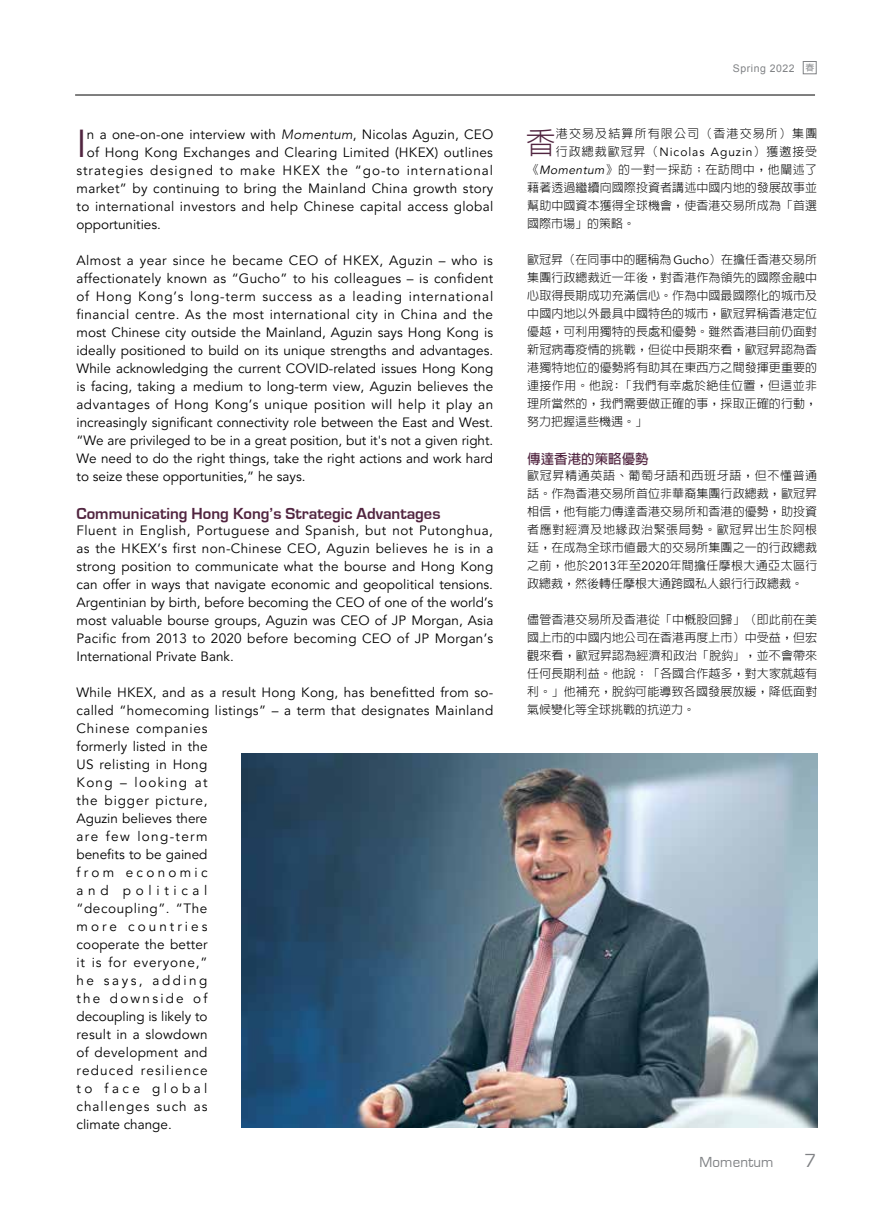
<style>
.page{position:relative;width:893px;height:1212px;background:#fff}
.page>*{position:absolute;margin:0;border:0;box-sizing:border-box;transform-origin:0 0}
.t1{font:38.85px "Avenir";color:#512540}
.t2{font:300 30px "AR Hei B5";color:#512540}
.t3{font:19.5px "Eurostile";color:#808285}
.t4{font:700 16.5px "Eurostile";color:#512540}
.t5{font:15px "Eurostile";letter-spacing:.01em;color:#808285}
.t6{font:13.5px/18px "Avenir";letter-spacing:.025em;color:#000;text-align:justify}
.t7{font:13.5px "Avenir";letter-spacing:.07em;color:#000}
.t8{font:13.5px "Avenir";color:#000}
.t9{font:700 13.5px "AR Hei B5";color:#512540}
.t10{font:300 12px/18px "AR Hei B5";letter-spacing:.005em;color:#000;text-align:justify}
.t11{font:300 12px "AR Hei B5";letter-spacing:.08em;color:#000}
.t12{font:300 12px "AR Hei B5";letter-spacing:.04em;color:#000}
.t13{font:300 12px "AR Hei B5";letter-spacing:.095em;color:#000}
.t14{font:10.5px "Arial";letter-spacing:.05em;color:#808285}
.s1{font-weight:300;font-style:italic}
.s2{font-family:"AR Hei B5";font-weight:500;font-size:9px}
.s3{font-family:"Avenir";font-weight:400}
.s4{font-family:"Avenir";font-weight:400;font-style:italic}
</style>
<div class="page">
<hr style="left:75px;top:95px;width:740px;height:1px;background:#000">
<div style="left:803px;top:61px;width:13px;height:13px;border:1px solid #808285"></div>
<svg style="left:721px;top:650px;width:11px;height:11px"></svg>
<svg style="left:624px;top:686px;width:11px;height:11px"></svg>
<img style="left:242px;top:753px;width:576px;height:375px">
<h1 class="t1" style="left:77px;top:121px;width:12px">I</h1>
<p class="t6" style="left:87px;top:126px;width:408px">n a one-on-one interview with <span class="s1">Momentum</span>, Nicolas Aguzin, CEO</p>
<p class="t6" style="left:87px;top:144px;width:408px">of Hong Kong Exchanges and Clearing Limited (HKEX) outlines</p>
<p class="t7" style="left:77px;top:163px;width:418px">strategies designed to make HKEX the “go-to international</p>
<p class="t6" style="left:77px;top:180px;width:418px">market” by continuing to bring the Mainland China growth story</p>
<p class="t6" style="left:77px;top:198px;width:418px">to international investors and help Chinese capital access global</p>
<p class="t8" style="left:77px;top:217px;width:86px">opportunities.</p>
<p class="t6" style="left:77px;top:252px;width:418px">Almost a year since he became CEO of HKEX, Aguzin – who is affectionately known as “Gucho” to his colleagues – is confident of Hong Kong’s long-term success as a leading international financial centre. As the most international city in China and the most Chinese city outside the Mainland, Aguzin says Hong Kong is ideally positioned to build on its unique strengths and advantages.<br>While acknowledging the current COVID-related issues Hong Kong is facing, taking a medium to long-term view, Aguzin believes the advantages of Hong Kong’s unique position will help it play an increasingly significant connectivity role between the East and West. “We are privileged to be in a great position, but it's not a given right.<br>We need to do the right things, take the right actions and work hard to seize these opportunities,” he says.</p>
<p class="t4" style="left:77px;top:505px;width:365px">Communicating Hong Kong’s Strategic Advantages</p>
<p class="t6" style="left:77px;top:522px;width:418px">Fluent in English, Portuguese and Spanish, but not Putonghua, as the HKEX’s first non-Chinese CEO, Aguzin believes he is in a strong position to communicate what the bourse and Hong Kong can offer in ways that navigate economic and geopolitical tensions.<br>Argentinian by birth, before becoming the CEO of one of the world’s most valuable bourse groups, Aguzin was CEO of JP Morgan, Asia Pacific from 2013 to 2020 before becoming CEO of JP Morgan’s International Private Bank.</p>
<p class="t6" style="left:77px;top:684px;width:418px;text-align:left">While HKEX, and as a result Hong Kong, has benefitted from so&shy;called “homecoming listings” – a term that designates Mainland<br>Chinese companies<br>formerly listed in the<br>US relisting in Hong<br>Kong – looking at<br>the bigger picture,<br>Aguzin believes there<br>are few long-term<br>benefits to be gained<br>from economic<br>and political<br>“decoupling”. “The<br>more countries<br>cooperate the better<br>it is for everyone,”<br>he says, adding<br>the downside of<br>decoupling is likely to<br>result in a slowdown<br>of development and<br>reduced resilience<br>to face global<br>challenges such as<br>climate change.</p>
<p class="t14" style="left:733px;top:62px;width:83px">Spring 2022 <span class="s2">春</span></p>
<h2 class="t2" style="left:526px;top:128px;width:31px">香</h2>
<p class="t13" style="left:556px;top:128px;width:263px">港交易及結算所有限公司（香港交易所）集團</p>
<p class="t11" style="left:556px;top:146px;width:263px">行政總裁歐冠昇（<span class="s3">Nicolas Aguzin</span>）獲邀接受</p>
<p class="t12" style="left:527px;top:164px;width:291px">《<span class="s4">Momentum</span>》的一對一採訪；在訪問中，他闡述了</p>
<p class="t10" style="left:527px;top:179px;width:291px">藉著透過繼續向國際投資者講述中國內地的發展故事並</p>
<p class="t10" style="left:527px;top:197px;width:291px">幫助中國資本獲得全球機會，使香港交易所成為「首選</p>
<p class="t10" style="left:527px;top:215px;width:109px">國際市場」的策略。</p>
<p class="t10" style="left:527px;top:251px;width:292px">歐冠昇（在同事中的暱稱為 <span class="s3">Gucho</span>）在擔任香港交易所集團行政總裁近一年後，對香港作為領先的國際金融中心取得長期成功充滿信心。作為中國最國際化的城市及中國內地以外最具中國特色的城市，歐冠昇稱香港定位優越，可利用獨特的長處和優勢。雖然香港目前仍面對新冠病毒疫情的挑戰，但從中長期來看，歐冠昇認為香港獨特地位的優勢將有助其在東西方之間發揮更重要的連接作用。他說:「我們有幸處於絕佳位置，但這並非理所當然的，我們需要做正確的事，採取正確的行動，努力把握這些機遇。」</p>
<p class="t9" style="left:527px;top:452px;width:123px">傳達香港的策略優勢</p>
<p class="t10" style="left:527px;top:467px;width:292px">歐冠昇精通英語、葡萄牙語和西班牙語，但不懂普通話。作為香港交易所首位非華裔集團行政總裁，歐冠昇相信，他有能力傳達香港交易所和香港的優勢，助投資者應對經濟及地緣政治緊張局勢。歐冠昇出生於阿根廷，在成為全球市值最大的交易所集團之一的行政總裁之前，他於<span class="s3">2013</span>年至<span class="s3">2020</span>年間擔任摩根大通亞太區行政總裁，然後轉任摩根大通跨國私人銀行行政總裁。</p>
<p class="t10" style="left:527px;top:611px;width:292px">儘管香港交易所及香港從「中概股回歸」（即此前在美國上市的中國內地公司在香港再度上市）中受益，但宏觀來看，歐冠昇認為經濟和政治「脫 」，並不會帶來任何長期利益。他說：「各國合作越多，對大家就越有利。」他補充，脫 可能導致各國發展放緩，降低面對氣候變化等全球挑戰的抗逆力。</p>
<p class="t5" style="left:699px;top:1154px;width:76px">Momentum</p>
<h3 class="t3" style="left:804px;top:1150px;width:13px">7</h3>
</div>
